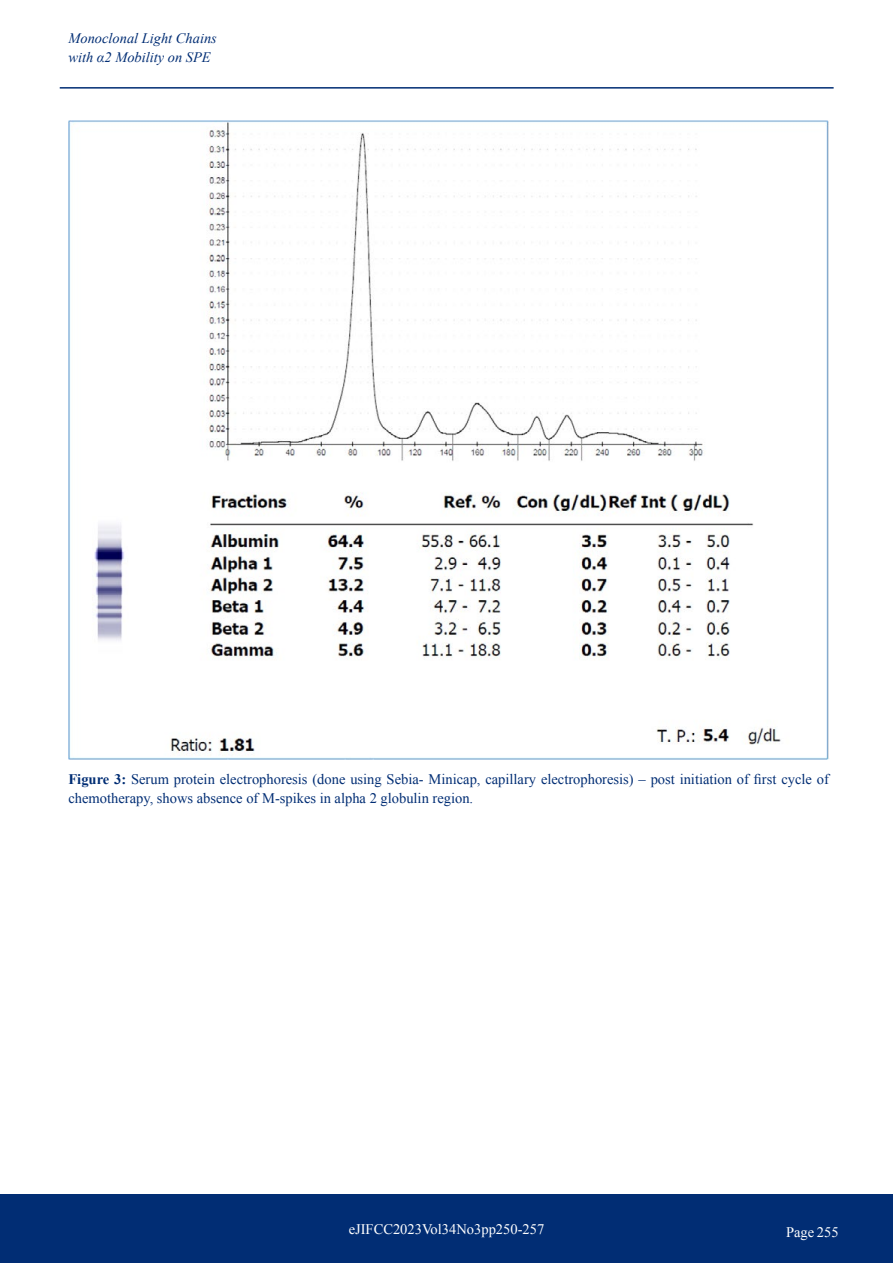
<style>
.page{position:relative;width:893px;height:1263px;background:#fff}
.page>*{position:absolute;margin:0;border:0;box-sizing:border-box;transform-origin:0 0}
.t1{font:14.55px/19.2px "Times New Roman";color:#012d74}
.t2{font:14.55px "Times New Roman";color:#fff}
.t3{font:italic 14.4px/19.5px "Times New Roman";color:#012d74}
.s1{font-weight:700}
</style>
<div class="page">
<div style="left:0;top:1195px;width:893px;height:68px;background:#012d74"></div>
<hr style="left:60px;top:87px;width:774px;height:2px;background:#012d74">
<img style="left:68px;top:120px;width:761px;height:640px">
<p class="t3" style="left:68px;top:28px;width:150px">Monoclonal Light Chains with α2 Mobility on SPE</p>
<p class="t1" style="left:68px;top:769px;width:762px"><span class="s1">Figure 3:</span> Serum protein electrophoresis (done using Sebia- Minicap, capillary electrophoresis) – post initiation of first cycle of chemotherapy, shows absence of M-spikes in alpha 2 globulin region.</p>
<p class="t2" style="left:349px;top:1219px;width:197px">eJIFCC2023Vol34No3pp250-257</p>
<p class="t2" style="left:786px;top:1223px;width:54px">Page 255</p>
</div>
